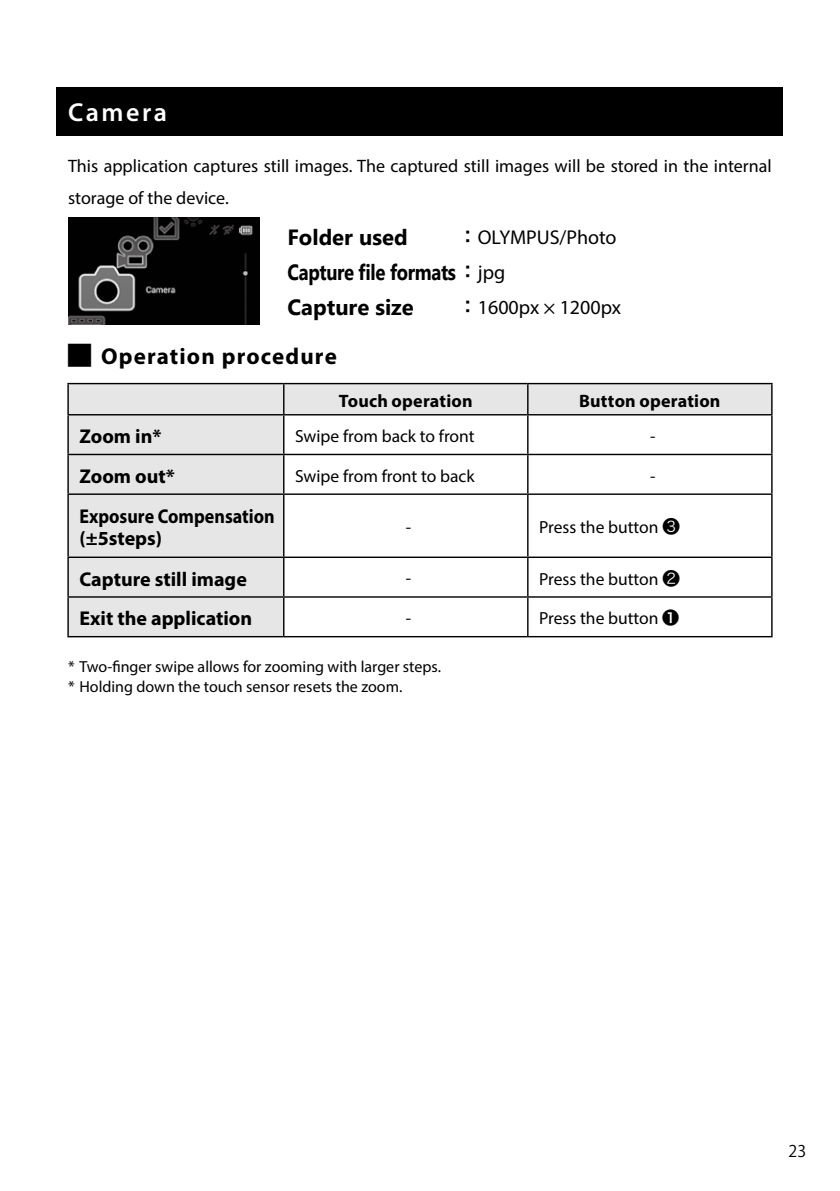
<style>
.page{position:relative;width:840px;height:1191px;background:#fff}
.page>*{position:absolute;margin:0;border:0;box-sizing:border-box;transform-origin:0 0}
.t1{font:600 26px "Myriad Pro";letter-spacing:.1em;color:#fff}
.t2{font:700 23px "Myriad Pro";letter-spacing:.05em;color:#000}
.t3{font:700 22px/35px "Segoe UI";letter-spacing:-.02em;color:#000;scale:.84 1}
.t4{font:700 22px "Segoe UI";color:#000}
.t5{font:700 20px "Myriad Pro";color:#000}
.t6{font:700 20px/22px "Myriad Pro";color:#000;scale:.9 1}
.t7{font:20px "Myriad Pro";color:#000}
.t8{font:18px/31.6px "Myriad Pro";color:#000}
.t9{font:700 18px "Myriad Pro";letter-spacing:.01em;color:#000}
.t10{font:17.6px "Myriad Pro";color:#000}
.t11{font:16px/20px "Myriad Pro";color:#000}
.t12{font:16px "Koz Go Pr 6 N";color:#000}
.s1{font-family:"Hira Kaku Pro W6"}
.s2{font-family:"Hira Kaku Pro W6";font-weight:400;font-size:20px}
.s3{font-family:"Myriad Pro";font-weight:400;font-size:20px}
.s4{font-family:"Hira Kaku Pro W3";font-weight:400}
.s5{font-family:"Hira Kaku Pro W3"}
.s6{font-family:"Hira Kaku Pro W6";font-size:17px}
</style>
<div class="page">
<div style="left:57px;top:87px;width:725px;height:49px;background:#000"></div>
<img style="left:68px;top:217px;width:191px;height:107px">
<div style="left:69px;top:384px;width:701px;height:252px;background:#e6e6e6"></div>
<svg style="left:284px;top:415px;width:486px;height:221px"></svg>
<hr style="left:67px;top:383px;width:216px;height:1px;background:#000">
<hr style="left:67px;top:384px;width:2px;height:30px;background:#000">
<hr style="left:283px;top:383px;width:244px;height:1px;background:#000">
<hr style="left:283px;top:384px;width:1px;height:30px;background:#000">
<hr style="left:527px;top:383px;width:245px;height:1px;background:#000">
<hr style="left:527px;top:384px;width:1px;height:30px;background:#000">
<hr style="left:770px;top:384px;width:2px;height:30px;background:#000">
<hr style="left:67px;top:414px;width:216px;height:1px;background:#000">
<hr style="left:67px;top:415px;width:2px;height:39px;background:#000">
<hr style="left:283px;top:414px;width:244px;height:1px;background:#000">
<hr style="left:283px;top:415px;width:1px;height:39px;background:#000">
<hr style="left:527px;top:414px;width:245px;height:1px;background:#000">
<hr style="left:527px;top:415px;width:1px;height:39px;background:#000">
<hr style="left:770px;top:415px;width:2px;height:39px;background:#000">
<hr style="left:67px;top:454px;width:216px;height:1px;background:#000">
<hr style="left:67px;top:455px;width:2px;height:38px;background:#000">
<hr style="left:283px;top:454px;width:244px;height:1px;background:#000">
<hr style="left:283px;top:455px;width:1px;height:38px;background:#000">
<hr style="left:527px;top:454px;width:245px;height:1px;background:#000">
<hr style="left:527px;top:455px;width:1px;height:38px;background:#000">
<hr style="left:770px;top:455px;width:2px;height:38px;background:#000">
<hr style="left:67px;top:493px;width:216px;height:2px;background:#000">
<hr style="left:67px;top:495px;width:2px;height:61px;background:#000">
<hr style="left:283px;top:493px;width:244px;height:2px;background:#000">
<hr style="left:283px;top:495px;width:1px;height:61px;background:#000">
<hr style="left:527px;top:493px;width:245px;height:2px;background:#000">
<hr style="left:527px;top:495px;width:1px;height:61px;background:#000">
<hr style="left:770px;top:495px;width:2px;height:61px;background:#000">
<hr style="left:67px;top:556px;width:216px;height:2px;background:#000">
<hr style="left:67px;top:558px;width:2px;height:38px;background:#000">
<hr style="left:283px;top:556px;width:244px;height:2px;background:#000">
<hr style="left:283px;top:558px;width:1px;height:38px;background:#000">
<hr style="left:527px;top:556px;width:245px;height:2px;background:#000">
<hr style="left:527px;top:558px;width:1px;height:38px;background:#000">
<hr style="left:770px;top:558px;width:2px;height:38px;background:#000">
<hr style="left:67px;top:596px;width:216px;height:1px;background:#000">
<hr style="left:67px;top:597px;width:2px;height:39px;background:#000">
<hr style="left:283px;top:596px;width:244px;height:1px;background:#000">
<hr style="left:283px;top:597px;width:1px;height:39px;background:#000">
<hr style="left:527px;top:596px;width:245px;height:1px;background:#000">
<hr style="left:527px;top:597px;width:1px;height:39px;background:#000">
<hr style="left:770px;top:597px;width:2px;height:39px;background:#000">
<hr style="left:67px;top:636px;width:216px;height:1px;background:#000">
<hr style="left:283px;top:636px;width:244px;height:1px;background:#000">
<hr style="left:527px;top:636px;width:245px;height:1px;background:#000">
<h1 class="t1" style="left:68px;top:96px;width:100px">Camera</h1>
<p class="t8" style="left:68px;top:150px;width:704px">This application captures still images. The captured still images will be stored in the internal storage of the device.</p>
<p class="t4" style="left:287px;top:221px;width:121px">Folder used</p>
<p class="t7" style="left:457px;top:225px;width:160px"><span class="s1">：</span>OLYMPUS/Photo</p>
<p class="t3" style="left:287px;top:253px;width:260px">Capture file formats<span class="s2">：</span><span class="s3">jpg<br></span>Capture size</p>
<p class="t7" style="left:457px;top:295px;width:165px"><span class="s1">：</span>1600px × 1200px</p>
<p class="t2" style="left:68px;top:341px;width:270px"><span class="s4">█</span> Operation procedure</p>
<p class="t9" style="left:339px;top:389px;width:135px">Touch operation</p>
<p class="t9" style="left:579px;top:389px;width:143px">Button operation</p>
<p class="t5" style="left:79px;top:423px;width:84px">Zoom in*</p>
<p class="t10" style="left:295px;top:425px;width:181px">Swipe from back to front</p>
<p class="t10" style="left:649px;top:425px;width:7px">-</p>
<p class="t5" style="left:79px;top:463px;width:97px">Zoom out*</p>
<p class="t10" style="left:295px;top:465px;width:181px">Swipe from front to back</p>
<p class="t10" style="left:649px;top:465px;width:7px">-</p>
<p class="t6" style="left:79px;top:505px;width:218px">Exposure Compensation (±5steps)</p>
<p class="t10" style="left:406px;top:516px;width:7px">-</p>
<p class="t10" style="left:539px;top:516px;width:142px">Press the button <span class="s5">❸</span></p>
<p class="t5" style="left:79px;top:566px;width:169px">Capture still image</p>
<p class="t10" style="left:406px;top:567px;width:7px">-</p>
<p class="t10" style="left:539px;top:568px;width:142px">Press the button <span class="s5">❷</span></p>
<p class="t5" style="left:79px;top:605px;width:174px">Exit the application</p>
<p class="t10" style="left:406px;top:607px;width:7px">-</p>
<p class="t10" style="left:539px;top:607px;width:141px">Press the button <span class="s6">❶</span></p>
<p class="t11" style="left:68px;top:657px;width:374px">* Two-finger swipe allows for zooming with larger steps. * Holding down the touch sensor resets the zoom.</p>
<p class="t12" style="left:788px;top:1142px;width:19px">23</p>
</div>
